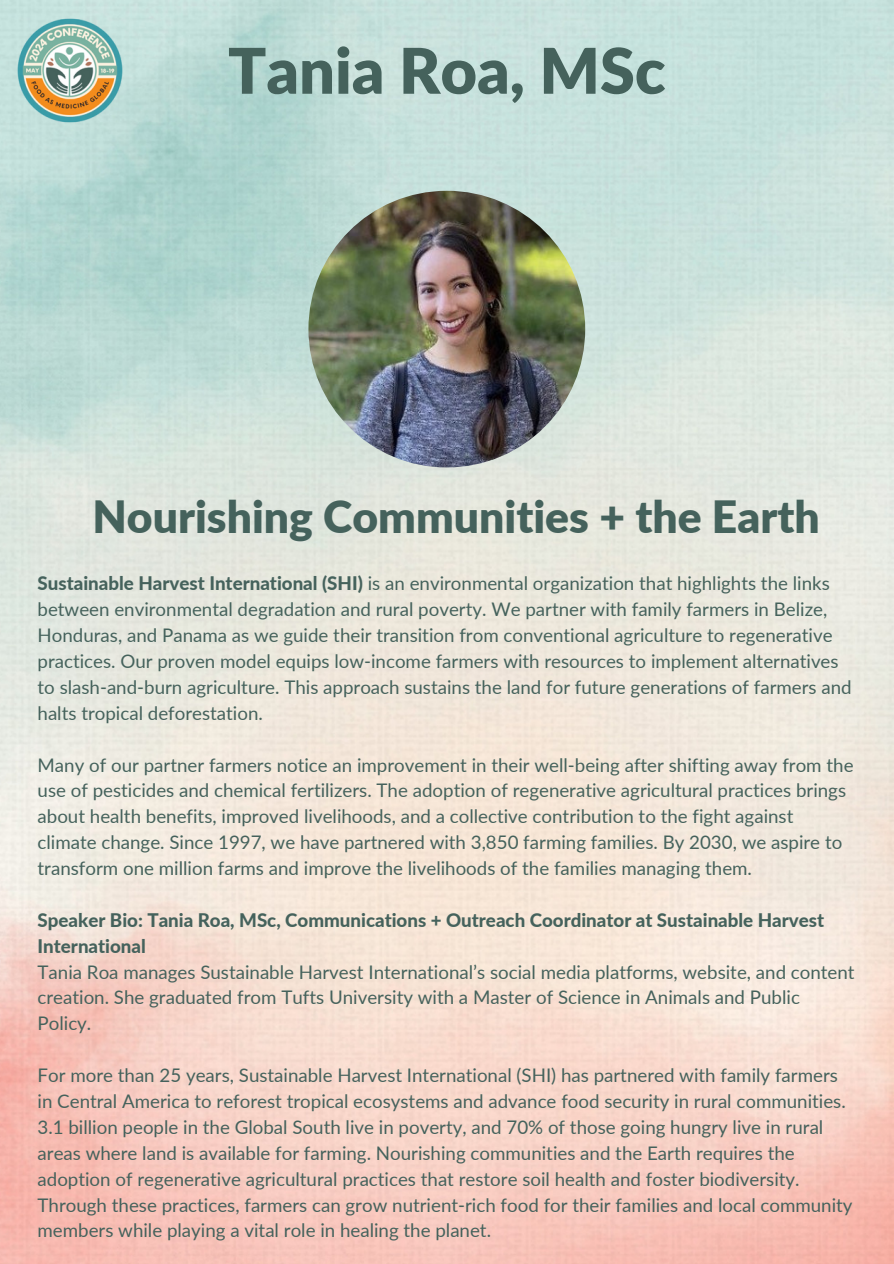
<style>
.page{position:relative;width:894px;height:1264px;background:#fff}
.page>*{position:absolute;margin:0;border:0;box-sizing:border-box;transform-origin:0 0}
.t1{font:900 63px "Lato";color:#45625c}
.t2{font:900 44.4px "Lato";color:#45625c}
.t3{font:18.75px/25.8px "Lato";color:#45625c}
.t4{font:800 18.75px/25.8px "Lato";color:#45625c}
.s1{font-weight:800}
</style>
<div class="page">
<img style="left:0;top:0;width:893px;height:1263px">
<img style="left:308px;top:191px;width:277px;height:276px;border-radius:50%">
<img style="left:0;top:0;width:141px;height:141px">
<p class="t1" style="left:228px;top:32px;width:439px">Tania Roa, MSc</p>
<p class="t2" style="left:92px;top:489px;width:728px">Nourishing Communities + the Earth</p>
<p class="t3" style="left:38px;top:570px;width:815px"><span class="s1">Sustainable Harvest International (SHI)</span> is an environmental organization that highlights the links between environmental degradation and rural poverty. We partner with family farmers in Belize, Honduras, and Panama as we guide their transition from conventional agriculture to regenerative practices. Our proven model equips low-income farmers with resources to implement alternatives to slash-and-burn agriculture. This approach sustains the land for future generations of farmers and halts tropical deforestation.</p>
<h2 class="t3" style="left:38px;top:751px;width:817px">Many of our partner farmers notice an improvement in their well-being after shifting away from the use of pesticides and chemical fertilizers. The adoption of regenerative agricultural practices brings about health benefits, improved livelihoods, and a collective contribution to the fight against climate change. Since 1997, we have partnered with 3,850 farming families. By 2030, we aspire to transform one million farms and improve the livelihoods of the families managing them.</h2>
<p class="t4" style="left:38px;top:906px;width:788px">Speaker Bio: Tania Roa, MSc, Communications + Outreach Coordinator at Sustainable Harvest<br>International</p>
<p class="t3" style="left:38px;top:958px;width:818px">Tania Roa manages Sustainable Harvest International’s social media platforms, website, and content creation. She graduated from Tufts University with a Master of Science in Animals and Public<br>Policy.</p>
<p class="t3" style="left:38px;top:1061px;width:816px">For more than 25 years, Sustainable Harvest International (SHI) has partnered with family farmers in Central America to reforest tropical ecosystems and advance food security in rural communities.<br>3.1 billion people in the Global South live in poverty, and 70% of those going hungry live in rural areas where land is available for farming. Nourishing communities and the Earth requires the adoption of regenerative agricultural practices that restore soil health and foster biodiversity.<br>Through these practices, farmers can grow nutrient-rich food for their families and local community members while playing a vital role in healing the planet.</p>
</div>
